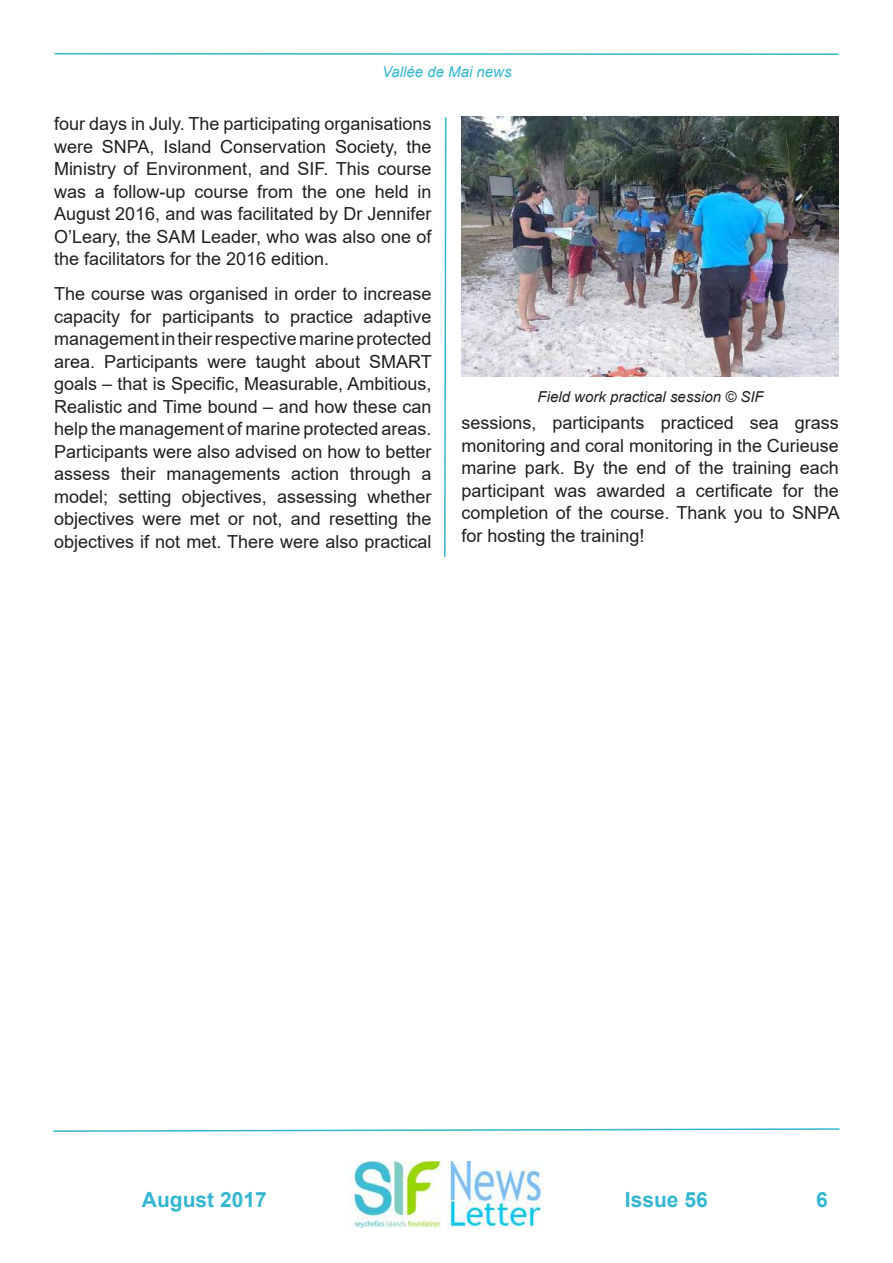
<style>
.page{position:relative;width:893px;height:1263px;background:#fff}
.page>*{position:absolute;margin:0;border:0;box-sizing:border-box;transform-origin:0 0}
.t1{font:700 21px "Arial";color:#34b6d0}
.t2{font:18px/22.5px "Arial";color:#231f20;text-align:justify}
.t3{font:italic 15px "Arial";color:#231f20}
.t4{font:italic 15px "Arial";color:#34b6d0}
</style>
<div class="page">
<svg style="left:53px;top:1128px;width:787px;height:4px"></svg>
<img style="left:349px;top:1162px;width:194px;height:65px">
<svg style="left:54px;top:53px;width:785px;height:2px;background:#66c7db"></svg>
<svg style="left:444px;top:117px;width:3px;height:440px"></svg>
<img style="left:461px;top:117px;width:378px;height:259px">
<p class="t4" style="left:382px;top:62px;width:131px">Vallée de Mai news</p>
<p class="t2" style="left:54px;top:112px;width:379px">four days in July. The participating organisations were SNPA, Island Conservation Society, the Ministry of Environment, and SIF. This course was a follow-up course from the one held in August 2016, and was facilitated by Dr Jennifer O’Leary, the SAM Leader, who was also one of the facilitators for the 2016 edition.</p>
<p class="t2" style="left:54px;top:283px;width:379px">The course was organised in order to increase capacity for participants to practice adaptive management in their respective marine protected area. Participants were taught about SMART goals – that is Specific, Measurable, Ambitious, Realistic and Time bound – and how these can help the management of marine protected areas.<br>Participants were also advised on how to better assess their managements action through a model; setting objectives, assessing whether objectives were met or not, and resetting the objectives if not met. There were also practical</p>
<p class="t3" style="left:538px;top:387px;width:228px">Field work practical session © SIF</p>
<p class="t2" style="left:461px;top:412px;width:380px">sessions, participants practiced sea grass monitoring and coral monitoring in the Curieuse marine park. By the end of the training each participant was awarded a certificate for the completion of the course. Thank you to SNPA for hosting the training!</p>
<p class="t1" style="left:142px;top:1185px;width:126px">August 2017</p>
<p class="t1" style="left:625px;top:1185px;width:84px">Issue 56</p>
<p class="t1" style="left:816px;top:1184px;width:13px">6</p>
</div>
